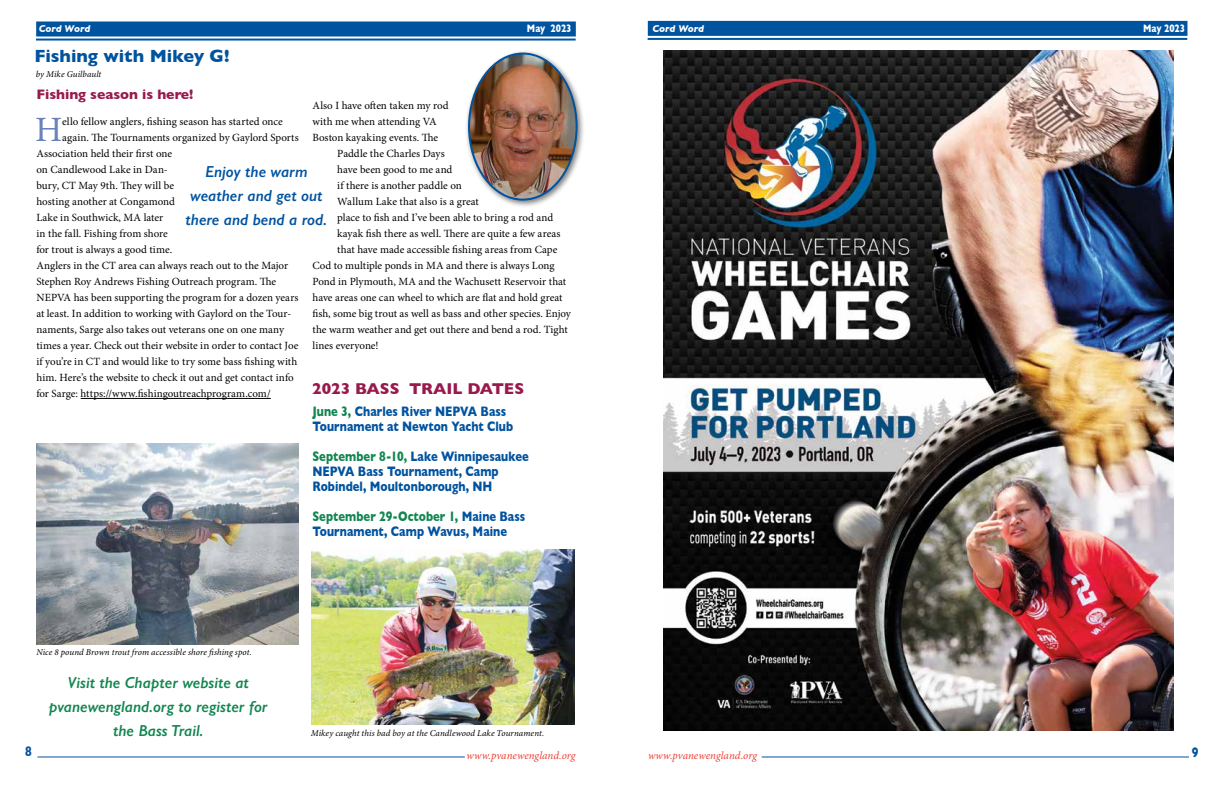
<style>
.page{position:relative;width:1224px;height:792px;background:#fff}
.page>*{position:absolute;margin:0;border:0;box-sizing:border-box;transform-origin:0 0}
.t1{font:35.6px "Minion Pro";color:#6a82bc}
.t2{font:700 18px "Gill Sans";letter-spacing:-.005em;color:#00539f}
.t3{font:italic 600 16px/24px "Gill Sans";color:#128650;text-align:center}
.t4{font:italic 600 16px/24px "Gill Sans";color:#00539f;text-align:center}
.t5{font:700 16px "Gill Sans";color:#981a4d}
.t6{font:700 14px/15px "Gill Sans";letter-spacing:.005em;color:#00539f;scale:.8 1}
.t7{font:700 14px "Gill Sans";color:#981a4d}
.t8{font:11px "Minion Pro";letter-spacing:.005em;color:#000}
.t9{font:italic 11px "Minion Pro";color:#ef3e33}
.t10{font:700 11px "Gill Sans";letter-spacing:-.005em;color:#fff;scale:.8 1}
.t11{font:italic 700 10px "Gill Sans";letter-spacing:-.005em;color:#fff}
.t12{font:italic 9px "Minion Pro";letter-spacing:.01em;color:#000}
.s1{color:#128650}
</style>
<div class="page">
<div style="left:36px;top:22px;width:540px;height:14px;background:#00539f"></div>
<hr style="left:36px;top:39px;width:540px;height:2px;background:#00539f">
<div style="left:648px;top:21px;width:539px;height:15px;background:#00539f"></div>
<hr style="left:648px;top:38px;width:539px;height:2px;background:#00539f">
<hr style="left:762px;top:756px;width:427px;height:1px;background:#00539f">
<hr style="left:38px;top:756px;width:427px;height:2px;background:#00539f">
<div style="left:465px;top:49px;width:120px;height:159px;background:#000;opacity:.5"></div>
<img style="left:470px;top:54px;width:107px;height:146px">
<hr style="left:81px;top:398px;width:190px;height:1px;background:#000">
<img style="left:36px;top:444px;width:262px;height:200px">
<img style="left:312px;top:549px;width:263px;height:176px">
<img style="left:663px;top:50px;width:510px;height:680px">
<p class="t11" style="left:39px;top:23px;width:53px">Cord Word</p>
<p class="t10" style="left:1143px;top:20px;width:54px">May 2023</p>
<p class="t10" style="left:527px;top:20px;width:57px">May 2023</p>
<p class="t11" style="left:653px;top:23px;width:53px">Cord Word</p>
<h2 class="t2" style="left:34px;top:42px;width:197px">Fishing with Mikey G!</h2>
<p class="t12" style="left:36px;top:68px;width:67px">by Mike Guilbault</p>
<p class="t7" style="left:36px;top:84px;width:159px">Fishing season is here!</p>
<h1 class="t1" style="left:35px;top:106px;width:29px">H</h1>
<p class="t8" style="left:62px;top:114px;width:222px">ello fellow anglers, fishing season has started once</p>
<p class="t8" style="left:312px;top:98px;width:138px">Also I have often taken my rod</p>
<p class="t8" style="left:312px;top:114px;width:126px">with me when attending VA</p>
<p class="t8" style="left:312px;top:130px;width:127px">Boston kayaking events. The</p>
<p class="t8" style="left:337px;top:146px;width:109px">Paddle the Charles Days</p>
<p class="t8" style="left:337px;top:162px;width:117px">have been good to me and</p>
<p class="t8" style="left:337px;top:178px;width:126px">if there is another paddle on</p>
<p class="t8" style="left:337px;top:194px;width:143px">Wallum Lake that also is a great</p>
<p class="t8" style="left:337px;top:210px;width:217px">place to fish and I’ve been able to bring a rod and</p>
<p class="t8" style="left:337px;top:226px;width:225px">kayak fish there as well. There are quite a few areas</p>
<p class="t8" style="left:337px;top:242px;width:222px">that have made accessible fishing areas from Cape</p>
<p class="t8" style="left:312px;top:258px;width:244px">Cod to multiple ponds in MA and there is always Long</p>
<p class="t8" style="left:312px;top:274px;width:255px">Pond in Plymouth, MA and the Wachusett Reservoir that</p>
<p class="t8" style="left:312px;top:290px;width:252px">have areas one can wheel to which are flat and hold great</p>
<p class="t8" style="left:312px;top:306px;width:260px">fish, some big trout as well as bass and other species. Enjoy</p>
<p class="t8" style="left:312px;top:322px;width:257px">the warm weather and get out there and bend a rod. Tight</p>
<p class="t8" style="left:312px;top:338px;width:68px">lines everyone!</p>
<p class="t8" style="left:62px;top:130px;width:238px">again. The Tournaments organized by Gaylord Sports</p>
<p class="t8" style="left:36px;top:146px;width:137px">Association held their first one</p>
<p class="t8" style="left:36px;top:162px;width:133px">on Candlewood Lake in Dan-</p>
<p class="t8" style="left:36px;top:178px;width:139px">bury, CT May 9th. They will be</p>
<p class="t8" style="left:36px;top:194px;width:140px">hosting another at Congamond</p>
<p class="t8" style="left:36px;top:210px;width:128px">Lake in Southwick, MA later</p>
<p class="t8" style="left:36px;top:227px;width:133px">in the fall. Fishing from shore</p>
<p class="t8" style="left:36px;top:243px;width:137px">for trout is always a good time.</p>
<p class="t8" style="left:36px;top:259px;width:253px">Anglers in the CT area can always reach out to the Major</p>
<p class="t8" style="left:36px;top:275px;width:241px">Stephen Roy Andrews Fishing Outreach program. The</p>
<p class="t8" style="left:36px;top:291px;width:264px">NEPVA has been supporting the program for a dozen years</p>
<p class="t8" style="left:36px;top:307px;width:256px">at least. In addition to working with Gaylord on the Tour-</p>
<p class="t8" style="left:36px;top:323px;width:250px">naments, Sarge also takes out veterans one on one many</p>
<p class="t8" style="left:36px;top:339px;width:264px">times a year. Check out their website in order to contact Joe</p>
<p class="t8" style="left:36px;top:355px;width:263px">if you’re in CT and would like to try some bass fishing with</p>
<p class="t8" style="left:36px;top:371px;width:259px">him. Here’s the website to check it out and get contact info</p>
<p class="t8" style="left:36px;top:387px;width:236px">for Sarge: https://www.fishingoutreachprogram.com/</p>
<h3 class="t4" style="left:186px;top:159px;width:143px">Enjoy the warm weather and get out there and bend a rod.</h3>
<h3 class="t5" style="left:312px;top:376px;width:213px">2023 BASS TRAIL DATES</h3>
<p class="t6" style="left:312px;top:404px;width:253px"><span class="s1">June 3,</span> Charles River NEPVA Bass<br>Tournament at Newton Yacht Club</p>
<p class="t6" style="left:312px;top:449px;width:272px"><span class="s1">September 8-10,</span> Lake Winnipesaukee<br>NEPVA Bass Tournament, Camp<br>Robindel, Moultonborough, NH</p>
<p class="t6" style="left:312px;top:509px;width:267px"><span class="s1">September 29-October 1,</span> Maine Bass<br>Tournament, Camp Wavus, Maine</p>
<p class="t12" style="left:36px;top:646px;width:217px">Nice 8 pound Brown trout from accessible shore fishing spot.</p>
<h3 class="t3" style="left:49px;top:671px;width:220px">Visit the Chapter website at pvanewengland.org to register for the Bass Trail.</h3>
<p class="t12" style="left:311px;top:727px;width:235px">Mikey caught this bad boy at the Candlewood Lake Tournament.</p>
<p class="t6" style="left:25px;top:743px;width:10px">8</p>
<p class="t6" style="left:1192px;top:744px;width:10px">9</p>
<p class="t9" style="left:467px;top:748px;width:111px">www.pvanewengland.org</p>
<p class="t9" style="left:648px;top:748px;width:111px">www.pvanewengland.org</p>
</div>
